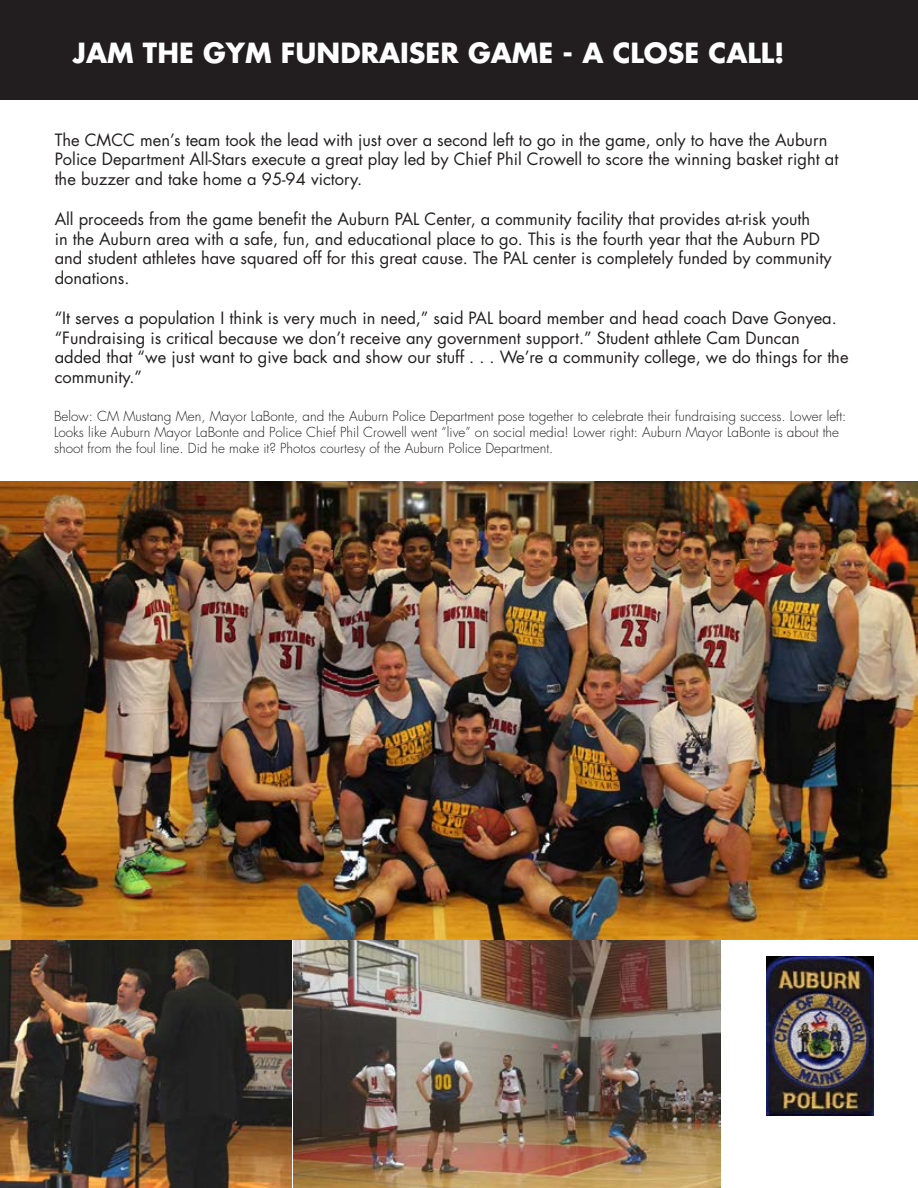
<style>
.page{position:relative;width:918px;height:1188px;background:#fff}
.page>*{position:absolute;margin:0;border:0;box-sizing:border-box;transform-origin:0 0}
.t1{font:700 27px "Futura LT";color:#fff}
.t2{font:16.5px/19.8px "Futura LT";color:#221e1f}
.t3{font:300 13.5px/16.2px "Futura LT";color:#221e1f}
</style>
<div class="page">
<div style="left:0;top:0;width:918px;height:99px;background:#221e1f"></div>
<img style="left:0;top:481px;width:918px;height:458px">
<img style="left:0;top:941px;width:721px;height:247px">
<img style="left:767px;top:956px;width:107px;height:160px">
<h1 class="t1" style="left:73px;top:35px;width:713px">JAM THE GYM FUNDRAISER GAME - A CLOSE CALL!</h1>
<p class="t2" style="left:55px;top:130px;width:785px">The CMCC men’s team took the lead with just over a second left to go in the game, only to have the Auburn<br>Police Department All-Stars execute a great play led by Chief Phil Crowell to score the winning basket right at the buzzer and take home a 95-94 victory.</p>
<p class="t2" style="left:55px;top:209px;width:779px">All proceeds from the game benefit the Auburn PAL Center, a community facility that provides at-risk youth<br>in the Auburn area with a safe, fun, and educational place to go. This is the fourth year that the Auburn PD and student athletes have squared off for this great cause. The PAL center is completely funded by community donations.</p>
<p class="t2" style="left:55px;top:308px;width:795px">“It serves a population I think is very much in need,” said PAL board member and head coach Dave Gonyea. “Fundraising is critical because we don’t receive any government support.” Student athlete Cam Duncan added that “we just want to give back and show our stuff . . . We’re a community college, we do things for the community.”</p>
<p class="t3" style="left:54px;top:408px;width:794px">Below: CM Mustang Men, Mayor LaBonte, and the Auburn Police Department pose together to celebrate their fundraising success. Lower left:<br>Looks like Auburn Mayor LaBonte and Police Chief Phil Crowell went “live” on social media! Lower right: Auburn Mayor LaBonte is about the shoot from the foul line. Did he make it? Photos courtesy of the Auburn Police Department.</p>
</div>
